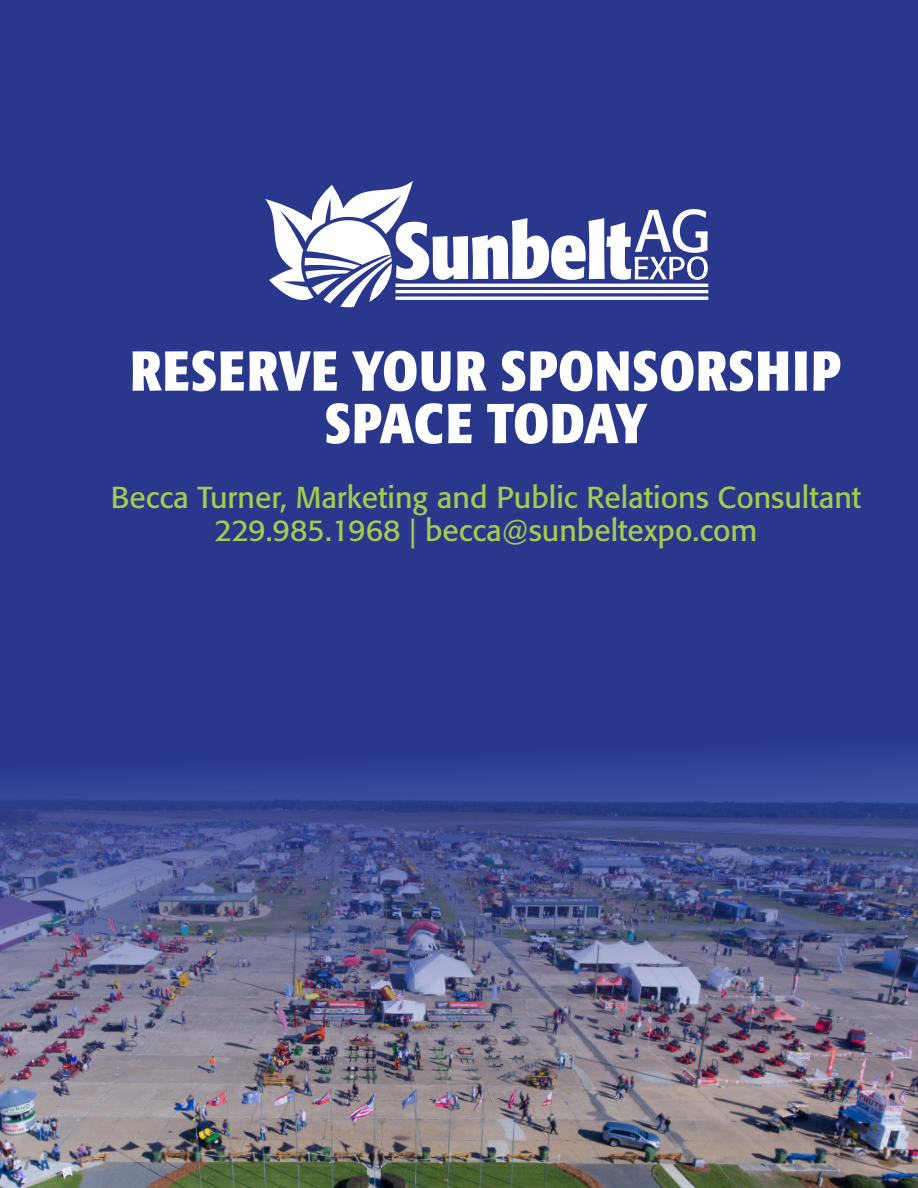
<style>
.page{position:relative;width:918px;height:1188px;background:#29388d}
.page>*{position:absolute;margin:0;border:0;box-sizing:border-box;transform-origin:0 0}
.t1{font:700 condensed 55.5px "Formata";letter-spacing:.02em;color:#fff}
.t2{font:700 condensed 55.5px "Formata";letter-spacing:-.015em;color:#fff}
.t3{font:30px "Formata";color:#a4cc4c}
.t4{font:500 condensed 21px "Formata";color:#939598}
</style>
<div class="page">
<img style="left:0;top:758px;width:918px;height:430px">
<svg style="left:265px;top:180px;width:443px;height:128px"></svg>
<p class="t1" style="left:131px;top:337px;width:712px">RESERVE YOUR SPONSORSHIP</p>
<p class="t2" style="left:325px;top:389px;width:324px">SPACE TODAY</p>
<p class="t3" style="left:111px;top:480px;width:752px">Becca Turner, Marketing and Public Relations Consultant</p>
<p class="t3" style="left:214px;top:513px;width:545px">229.985.1968 | becca@sunbeltexpo.com</p>
<p class="t4" style="left:22px;top:1150px;width:12px">7</p>
</div>
